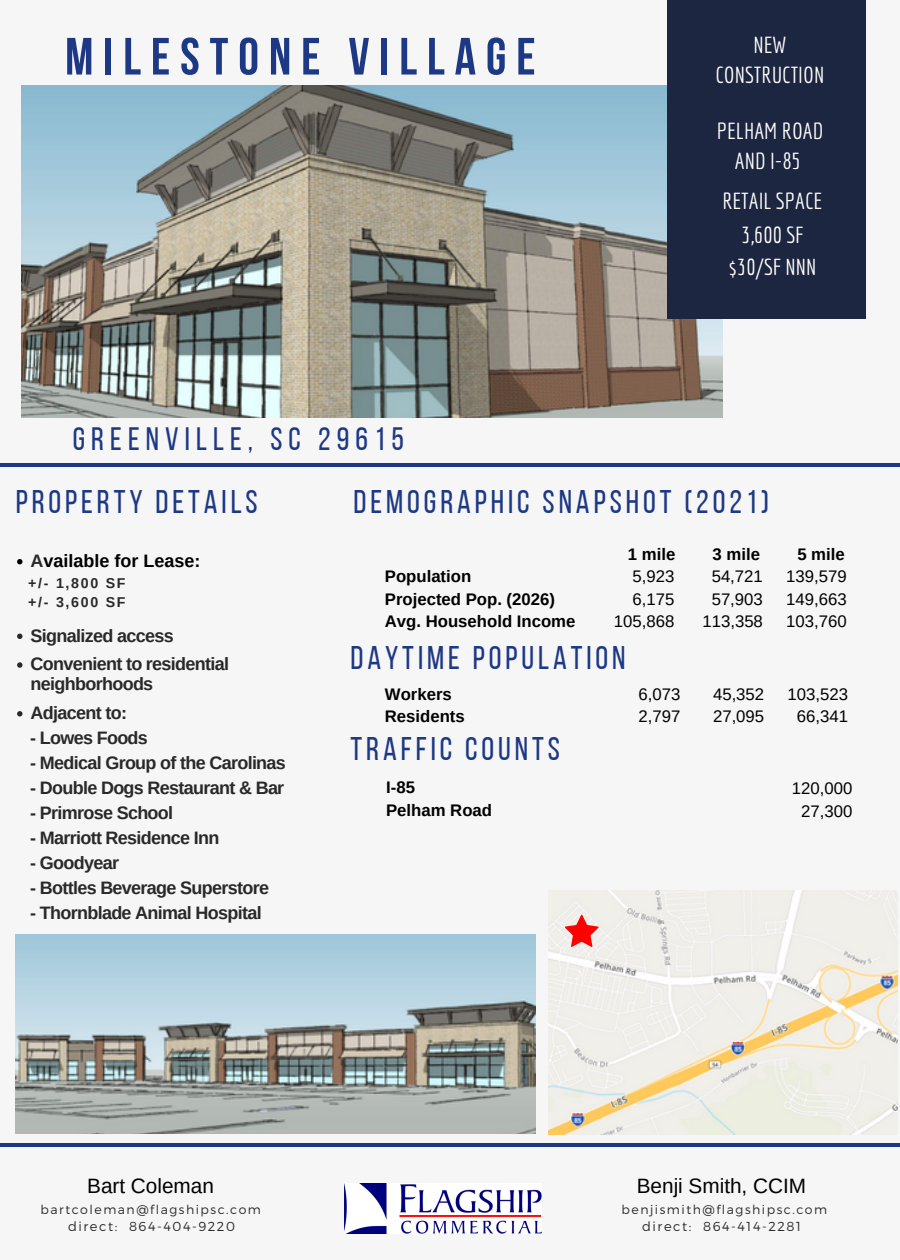
<style>
.page{position:relative;width:900px;height:1260px;background:#f6f6f6}
.page>*{position:absolute;margin:0;border:0;box-sizing:border-box;transform-origin:0 0}
.t1{font:700 52.25px "Bebas Neue";letter-spacing:.19em;color:#1d3884}
.t2{font:32.75px "Bebas Neue";letter-spacing:.12em;color:#1d3884}
.t3{font:32.25px "Bebas Neue";letter-spacing:.19em;color:#1d3884}
.t4{font:22.75px/30px "Economica";color:#fffffe;text-align:center}
.t5{font:22.5px "Economica";color:#fffffe}
.t6{font:20.75px "Arimo";color:#000}
.t7{font:700 18px/19.5px "Arimo";letter-spacing:-.035em;color:#292929}
.t8{font:700 18px "Arimo";color:#000}
.t9{font:16.75px "Arimo";color:#000}
.t10{font:700 16.75px "Arimo";color:#000}
.t11{font:700 14.25px "Arimo";letter-spacing:.12em;color:#292929}
.t12{font:300 13px "Montserrat";letter-spacing:.12em;color:#292929}
.t13{font:300 12.5px "Montserrat";letter-spacing:.12em;color:#292929}
.s1{color:#292929}
</style>
<div class="page">
<hr style="left:0;top:1143px;width:900px;height:4px;background:#1d3884">
<img style="left:345px;top:1183px;width:196px;height:51px">
<img style="left:16px;top:935px;width:519px;height:199px">
<img style="left:22px;top:85px;width:701px;height:332px">
<div style="left:668px;top:0;width:198px;height:319px;background:#1d2640"></div>
<svg style="left:17px;top:559px;width:5px;height:5px"></svg>
<svg style="left:17px;top:634px;width:5px;height:5px"></svg>
<svg style="left:17px;top:662px;width:5px;height:6px"></svg>
<svg style="left:17px;top:711px;width:5px;height:6px"></svg>
<img style="left:549px;top:891px;width:349px;height:243px">
<hr style="left:0;top:463px;width:900px;height:4px;background:#1d3884">
<svg style="left:565px;top:915px;width:34px;height:32px"></svg>
<p class="t1" style="left:65px;top:35px;width:472px">MILESTONE VILLAGE</p>
<p class="t3" style="left:73px;top:426px;width:333px">GREENVILLE, SC 29615</p>
<p class="t4" style="left:715px;top:29px;width:110px">NEW<br>CONSTRUCTION</p>
<p class="t4" style="left:717px;top:116px;width:108px">PELHAM ROAD<br>AND I-85</p>
<p class="t4" style="left:722px;top:186px;width:101px">RETAIL SPACE</p>
<p class="t4" style="left:742px;top:219px;width:64px">3,600 SF</p>
<p class="t5" style="left:728px;top:254px;width:89px">$30/SF NNN</p>
<p class="t2" style="left:16px;top:488px;width:244px">PROPERTY DETAILS</p>
<p class="t2" style="left:354px;top:488px;width:417px">DEMOGRAPHIC SNAPSHOT (2021)</p>
<p class="t8" style="left:31px;top:551px;width:172px"><span class="s1">A</span>vailable for Lease:</p>
<p class="t11" style="left:28px;top:575px;width:99px">+/- 1,800 SF</p>
<p class="t11" style="left:28px;top:594px;width:99px">+/- 3,600 SF</p>
<p class="t7" style="left:31px;top:626px;width:145px">Signalized access</p>
<p class="t7" style="left:31px;top:654px;width:200px">Convenient to residential neighborhoods</p>
<p class="t7" style="left:31px;top:703px;width:98px">Adjacent to:</p>
<p class="t7" style="left:30px;top:728px;width:119px">- Lowes Foods</p>
<p class="t7" style="left:30px;top:753px;width:257px">- Medical Group of the Carolinas</p>
<p class="t7" style="left:30px;top:778px;width:256px">- Double Dogs Restaurant &amp; Bar</p>
<p class="t7" style="left:30px;top:803px;width:145px">- Primrose School</p>
<p class="t7" style="left:30px;top:828px;width:191px">- Marriott Residence Inn</p>
<p class="t7" style="left:30px;top:853px;width:90px">- Goodyear</p>
<p class="t7" style="left:30px;top:878px;width:240px">- Bottles Beverage Superstore</p>
<p class="t7" style="left:30px;top:903px;width:233px">- Thornblade Animal Hospital</p>
<p class="t10" style="left:628px;top:545px;width:49px">1 mile</p>
<p class="t10" style="left:713px;top:545px;width:49px">3 mile</p>
<p class="t10" style="left:797px;top:545px;width:49px">5 mile</p>
<p class="t9" style="left:633px;top:567px;width:43px">5,923</p>
<p class="t9" style="left:712px;top:567px;width:53px">54,721</p>
<p class="t9" style="left:786px;top:567px;width:62px">139,579</p>
<p class="t9" style="left:633px;top:589px;width:43px">6,175</p>
<p class="t9" style="left:712px;top:589px;width:53px">57,903</p>
<p class="t9" style="left:786px;top:589px;width:62px">149,663</p>
<p class="t9" style="left:614px;top:612px;width:62px">105,868</p>
<p class="t9" style="left:702px;top:612px;width:62px">113,358</p>
<p class="t9" style="left:786px;top:612px;width:62px">103,760</p>
<p class="t10" style="left:385px;top:567px;width:88px">Population</p>
<p class="t10" style="left:385px;top:589px;width:172px">Projected Pop. (2026)</p>
<p class="t10" style="left:385px;top:612px;width:192px">Avg. Household Income</p>
<p class="t2" style="left:351px;top:644px;width:277px">DAYTIME POPULATION</p>
<p class="t10" style="left:385px;top:685px;width:68px">Workers</p>
<p class="t10" style="left:385px;top:707px;width:81px">Residents</p>
<p class="t9" style="left:639px;top:685px;width:43px">6,073</p>
<p class="t9" style="left:713px;top:685px;width:53px">45,352</p>
<p class="t9" style="left:788px;top:685px;width:62px">103,523</p>
<p class="t9" style="left:639px;top:707px;width:43px">2,797</p>
<p class="t9" style="left:713px;top:707px;width:53px">27,095</p>
<p class="t9" style="left:797px;top:707px;width:53px">66,341</p>
<p class="t2" style="left:351px;top:736px;width:211px">TRAFFIC COUNTS</p>
<p class="t10" style="left:386px;top:778px;width:30px">I-85</p>
<p class="t10" style="left:386px;top:800px;width:108px">Pelham Road</p>
<p class="t9" style="left:792px;top:779px;width:62px">120,000</p>
<p class="t9" style="left:801px;top:802px;width:53px">27,300</p>
<p class="t6" style="left:87px;top:1174px;width:128px">Bart Coleman</p>
<p class="t13" style="left:41px;top:1201px;width:222px">bartcoleman@flagshipsc.com</p>
<p class="t12" style="left:68px;top:1218px;width:168px">direct: 864-404-9220</p>
<p class="t6" style="left:637px;top:1174px;width:171px">Benji Smith, CCIM</p>
<p class="t13" style="left:622px;top:1201px;width:207px">benjismith@flagshipsc.com</p>
<p class="t12" style="left:642px;top:1218px;width:160px">direct: 864-414-2281</p>
</div>
